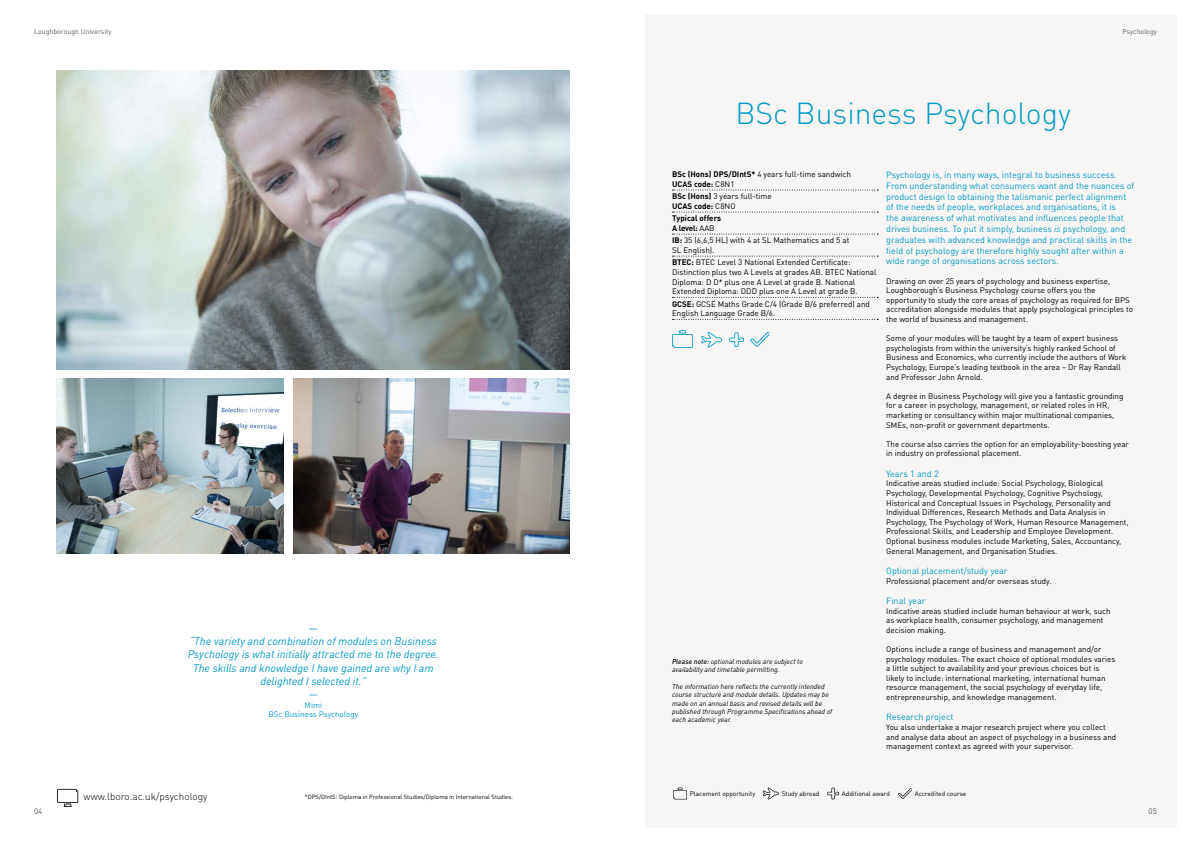
<style>
.page{position:relative;width:1191px;height:842px;background:#fff}
.page>*{position:absolute;margin:0;border:0;box-sizing:border-box;transform-origin:0 0}
.t1{font:300 30px "DIN Round OT";color:#009ac7}
.t2{font:italic 11px/13.2px "DINOT";color:#009ac7;text-align:center}
.t3{font:300 10px "DINOT";color:#000}
.t4{font:9px/10.8px "DINOT";color:#009ac7}
.t5{font:8px/9.6px "DINOT";color:#000}
.t6{font:700 8px/9.6px "DINOT";color:#000}
.t7{font:8px/9.6px "DIN Round OT";color:#009ac7;text-align:center}
.t8{font:8px "DINOT";color:#575e62}
.t9{font:italic 7px/8.4px "DINOT";color:#000}
.t10{font:7px "DINOT";color:#575e62}
.t11{font:6.5px "DINOT";color:#000}
.t12{font:6px "DINOT";color:#000}
.s1{font-weight:400}
.s2{font-weight:700}
.s3{font-weight:500}
.s4{font-style:italic}
</style>
<div class="page">
<div style="left:645px;top:14px;width:531px;height:814px;background:#f8f6f5"></div>
<img style="left:57px;top:71px;width:513px;height:298px">
<img style="left:57px;top:378px;width:227px;height:176px">
<img style="left:293px;top:378px;width:277px;height:176px">
<svg style="left:672px;top:190px;width:206px;height:1px"></svg>
<svg style="left:672px;top:212px;width:206px;height:1px"></svg>
<svg style="left:672px;top:234px;width:206px;height:1px"></svg>
<svg style="left:672px;top:256px;width:206px;height:1px"></svg>
<svg style="left:672px;top:297px;width:206px;height:1px"></svg>
<svg style="left:672px;top:319px;width:206px;height:1px"></svg>
<svg style="left:701px;top:332px;width:21px;height:16px"></svg>
<svg style="left:672px;top:330px;width:21px;height:18px"></svg>
<svg style="left:729px;top:332px;width:15px;height:15px"></svg>
<svg style="left:57px;top:789px;width:21px;height:18px"></svg>
<svg style="left:750px;top:332px;width:19px;height:15px"></svg>
<svg style="left:673px;top:787px;width:14px;height:12px"></svg>
<svg style="left:762px;top:787px;width:17px;height:12px"></svg>
<svg style="left:898px;top:788px;width:14px;height:11px"></svg>
<svg style="left:827px;top:788px;width:12px;height:11px"></svg>
<p class="t10" style="left:34px;top:27px;width:79px">Loughborough University</p>
<p class="t10" style="left:1122px;top:27px;width:36px">Psychology</p>
<h1 class="t1" style="left:735px;top:95px;width:337px">BSc Business Psychology</h1>
<h2 class="t2" style="left:188px;top:621px;width:253px">—<br>“The variety and combination of modules on Business<br>Psychology is what initially attracted me to the degree.<br>The skills and knowledge I have gained are why I am delighted I selected it.”<br>—</h2>
<p class="t7" style="left:268px;top:700px;width:91px">Mimi<br>BSc Business Psychology</p>
<p class="t6" style="left:672px;top:169px;width:180px">BSc (Hons) DPS/DIntS* <span class="s1">4 years full-time sandwich<br></span>UCAS code: <span class="s1">C8N1</span></p>
<p class="t5" style="left:672px;top:191px;width:101px"><span class="s2">BSc (Hons)</span> 3 years full-time<br><span class="s2">UCAS code:</span> C8NO</p>
<p class="t6" style="left:672px;top:213px;width:51px">Typical offers<br>A level: <span class="s1">AAB</span></p>
<p class="t5" style="left:672px;top:235px;width:179px"><span class="s2">IB:</span> 35 (6,6,5 HL) with 4 at SL Mathematics and 5 at<br>SL English).</p>
<p class="t5" style="left:672px;top:257px;width:206px"><span class="s2">BTEC:</span> BTEC Level 3 National Extended Certificate:<br>Distinction plus two A Levels at grades AB. BTEC National Diploma: D D* plus one A Level at grade B. National Extended Diploma: DDD plus one A Level at grade B.</p>
<p class="t5" style="left:672px;top:299px;width:199px"><span class="s2">GCSE:</span> GCSE Maths Grade C/4 (Grade B/6 preferred) and<br>English Language Grade B/6.</p>
<p class="t9" style="left:672px;top:657px;width:132px"><span class="s3">Please note:</span> optional modules are subject to availability and timetable permitting.</p>
<p class="t9" style="left:672px;top:682px;width:162px">The information here reflects the currently intended course structure and module details. Updates may be made on an annual basis and revised details will be published through Programme Specifications ahead of each academic year.</p>
<p class="t4" style="left:886px;top:169px;width:250px">Psychology is, in many ways, integral to business success.<br>From understanding what consumers want and the nuances of product design to obtaining the talismanic perfect alignment of the needs of people, workplaces and organisations, it is<br>the awareness of what motivates and influences people that drives business. To put it simply, business <span class="s4">is</span> psychology, and graduates with advanced knowledge and practical skills in the field of psychology are therefore highly sought after within a wide range of organisations across sectors.</p>
<p class="t5" style="left:886px;top:276px;width:248px">Drawing on over 25 years of psychology and business expertise, Loughborough’s Business Psychology course offers you the opportunity to study the core areas of psychology as required for BPS accreditation alongside modules that apply psychological principles to the world of business and management.</p>
<p class="t5" style="left:886px;top:333px;width:242px">Some of your modules will be taught by a team of expert business psychologists from within the university’s highly ranked School of Business and Economics, who currently include the authors of Work Psychology, Europe’s leading textbook in the area – Dr Ray Randall and Professor John Arnold.</p>
<p class="t5" style="left:886px;top:391px;width:239px">A degree in Business Psychology will give you a fantastic grounding for a career in psychology, management, or related roles in HR, marketing or consultancy within major multinational companies, SMEs, non-profit or government departments.</p>
<p class="t5" style="left:886px;top:439px;width:244px">The course also carries the option for an employability-boosting year in industry on professional placement.</p>
<p class="t4" style="left:886px;top:468px;width:54px">Years 1 and 2</p>
<p class="t5" style="left:886px;top:479px;width:244px">Indicative areas studied include: Social Psychology, Biological Psychology, Developmental Psychology, Cognitive Psychology, Historical and Conceptual Issues in Psychology, Personality and Individual Differences, Research Methods and Data Analysis in Psychology, The Psychology of Work, Human Resource Management, Professional Skills, and Leadership and Employee Development.<br>Optional business modules include Marketing, Sales, Accountancy, General Management, and Organisation Studies.</p>
<p class="t4" style="left:886px;top:565px;width:123px">Optional placement/study year</p>
<p class="t5" style="left:886px;top:576px;width:167px">Professional placement and/or overseas study.</p>
<p class="t4" style="left:886px;top:595px;width:41px">Final year</p>
<p class="t5" style="left:886px;top:606px;width:226px">Indicative areas studied include human behaviour at work, such as workplace health, consumer psychology, and management decision making.</p>
<p class="t5" style="left:886px;top:644px;width:231px">Options include a range of business and management and/or psychology modules. The exact choice of optional modules varies a little subject to availability and your previous choices but is likely to include: international marketing, international human resource management, the social psychology of everyday life, entrepreneurship, and knowledge management.</p>
<p class="t4" style="left:886px;top:712px;width:69px">Research project</p>
<p class="t5" style="left:886px;top:722px;width:231px">You also undertake a major research project where you collect and analyse data about an aspect of psychology in a business and management context as agreed with your supervisor.</p>
<p class="t3" style="left:84px;top:790px;width:125px">www.lboro.ac.uk/psychology</p>
<p class="t12" style="left:305px;top:793px;width:210px">*DPS/DIntS: Diploma in Professional Studies/Diploma in International Studies.</p>
<p class="t11" style="left:690px;top:789px;width:67px">Placement opportunity</p>
<p class="t11" style="left:781px;top:789px;width:39px">Study abroad</p>
<p class="t11" style="left:842px;top:789px;width:50px">Additional award</p>
<p class="t11" style="left:914px;top:789px;width:53px">Accredited course</p>
<p class="t8" style="left:34px;top:806px;width:10px">04</p>
<p class="t8" style="left:1148px;top:806px;width:10px">05</p>
</div>
